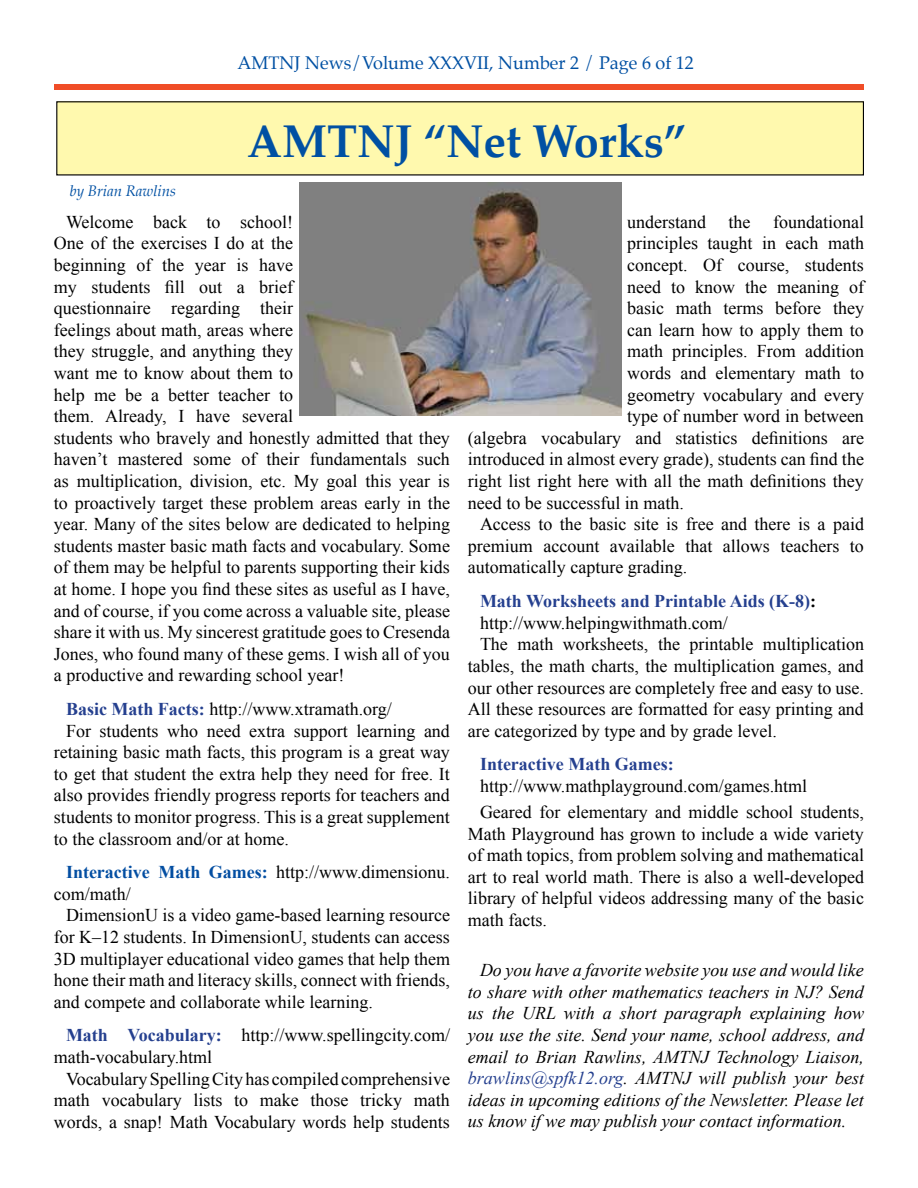
<style>
.page{position:relative;width:918px;height:1188px;background:#fff}
.page>*{position:absolute;margin:0;border:0;box-sizing:border-box;transform-origin:0 0}
.t1{font:700 45.9px "Palatino";color:#0050a3}
.t2{font:18px/21.6px "Times New Roman";color:#000}
.t3{font:italic 18px/21.6px "Times New Roman";color:#000;text-align:justify}
.t4{font:700 18px "Times New Roman";color:#25408f}
.t5{font:18px "Palatino";color:#0050a3}
.t6{font:italic 15px "Palatino";color:#0050a3}
.s1{font-weight:700;color:#25408f}
.s2{font-weight:700;color:#034ea2}
.s3{color:#000}
.s4{color:#25408f}
</style>
<div class="page">
<div style="left:54px;top:84px;width:810px;height:6px;background:#f04d27"></div>
<div style="left:57px;top:102px;width:806px;height:73px;background:#fff9ae"></div>
<img style="left:299px;top:182px;width:322px;height:233px">
<p class="t5" style="left:238px;top:48px;width:458px">AMTNJ News/Volume XXXVII, Number 2 / Page 6 of 12</p>
<p class="t6" style="left:70px;top:179px;width:108px">by Brian Rawlins</p>
<h1 class="t1" style="left:247px;top:102px;width:441px">AMTNJ “Net Works”</h1>
<p class="t2" style="left:54px;top:211px;width:398px;text-indent:12px">Welcome back to school!<br>One of the exercises I do at the<br>beginning of the year is have<br>my students fill out a brief<br>questionnaire regarding their<br>feelings about math, areas where<br>they struggle, and anything they<br>want me to know about them to<br>help me be a better teacher to<br>them. Already, I have several<br>students who bravely and honestly admitted that they haven’t mastered some of their fundamentals such as multiplication, division, etc. My goal this year is to proactively target these problem areas early in the year. Many of the sites below are dedicated to helping students master basic math facts and vocabulary. Some of them may be helpful to parents supporting their kids at home. I hope you find these sites as useful as I have, and of course, if you come across a valuable site, please share it with us. My sincerest gratitude goes to Cresenda Jones, who found many of these gems. I wish all of you a productive and rewarding school year!</p>
<p class="t2" style="left:66px;top:698px;width:327px"><span class="s1">Basic Math Facts:</span> http://www.xtramath.org/</p>
<p class="t2" style="left:66px;top:720px;width:385px">For students who need extra support learning and</p>
<p class="t2" style="left:54px;top:741px;width:398px">retaining basic math facts, this program is a great way</p>
<p class="t2" style="left:54px;top:763px;width:397px">to get that student the extra help they need for free. It</p>
<p class="t2" style="left:54px;top:784px;width:398px">also provides friendly progress reports for teachers and</p>
<p class="t2" style="left:54px;top:806px;width:397px">students to monitor progress. This is a great supplement</p>
<p class="t2" style="left:54px;top:828px;width:236px">to the classroom and/or at home.</p>
<p class="t2" style="left:54px;top:861px;width:398px;text-indent:12px"><span class="s2">Interactive Math Games:</span> http://www.dimensionu. com/math/</p>
<p class="t2" style="left:54px;top:904px;width:398px;text-align:justify;text-indent:12px">DimensionU is a video game-based learning resource for K–12 students. In DimensionU, students can access 3D multiplayer educational video games that help them hone their math and literacy skills, connect with friends, and compete and collaborate while learning.</p>
<p class="t2" style="left:54px;top:1024px;width:398px;text-indent:12px"><span class="s1">Math Vocabulary:</span> http://www.spellingcity.com/ math-vocabulary.html</p>
<p class="t2" style="left:54px;top:1068px;width:397px;text-align:justify;text-indent:12px">Vocabulary Spelling City has compiled comprehensive math vocabulary lists to make those tricky math words, a snap! Math Vocabulary words help students</p>
<p class="t2" style="left:627px;top:211px;width:238px">understand the foundational</p>
<p class="t2" style="left:627px;top:232px;width:238px">principles taught in each math</p>
<p class="t2" style="left:627px;top:254px;width:238px">concept. Of course, students</p>
<p class="t2" style="left:627px;top:276px;width:238px">need to know the meaning of</p>
<p class="t2" style="left:627px;top:297px;width:238px">basic math terms before they</p>
<p class="t2" style="left:627px;top:319px;width:238px">can learn how to apply them to</p>
<p class="t2" style="left:627px;top:340px;width:238px">math principles. From addition</p>
<p class="t2" style="left:627px;top:362px;width:238px">words and elementary math to</p>
<p class="t2" style="left:627px;top:384px;width:238px">geometry vocabulary and every</p>
<p class="t2" style="left:627px;top:405px;width:238px">type of number word in between</p>
<p class="t2" style="left:468px;top:427px;width:397px">(algebra vocabulary and statistics definitions are</p>
<p class="t2" style="left:468px;top:448px;width:397px">introduced in almost every grade), students can find the</p>
<p class="t2" style="left:468px;top:470px;width:397px">right list right here with all the math definitions they</p>
<p class="t2" style="left:468px;top:492px;width:217px">need to be successful in math.</p>
<p class="t2" style="left:480px;top:513px;width:386px">Access to the basic site is free and there is a paid</p>
<p class="t2" style="left:468px;top:535px;width:397px">premium account available that allows teachers to</p>
<p class="t2" style="left:468px;top:556px;width:221px">automatically capture grading.</p>
<p class="t4" style="left:480px;top:589px;width:338px">Math Worksheets and Printable Aids (K-8)<span class="s3">:</span></p>
<p class="t2" style="left:480px;top:612px;width:249px">http://www.helpingwithmath.com/</p>
<p class="t2" style="left:480px;top:633px;width:386px">The math worksheets, the printable multiplication</p>
<p class="t2" style="left:468px;top:655px;width:397px">tables, the math charts, the multiplication games, and</p>
<p class="t2" style="left:468px;top:676px;width:397px">our other resources are completely free and easy to use.</p>
<p class="t2" style="left:468px;top:698px;width:398px">All these resources are formatted for easy printing and</p>
<p class="t2" style="left:468px;top:720px;width:310px">are categorized by type and by grade level.</p>
<p class="t4" style="left:480px;top:752px;width:195px">Interactive Math Games:</p>
<p class="t2" style="left:480px;top:773px;width:385px;line-height:26.1px">http://www.mathplayground.com/games.html<br>Geared for elementary and middle school students,</p>
<p class="t2" style="left:468px;top:823px;width:398px;text-align:justify">Math Playground has grown to include a wide variety of math topics, from problem solving and mathematical art to real world math. There is also a well-developed library of helpful videos addressing many of the basic math facts.</p>
<p class="t3" style="left:468px;top:959px;width:398px;text-indent:12px">Do you have a favorite website you use and would like to share with other mathematics teachers in NJ? Send us the URL with a short paragraph explaining how you use the site. Send your name, school address, and email to Brian Rawlins, AMTNJ Technology Liaison, <span class="s4">brawlins@spfk12.org</span>. AMTNJ will publish your best ideas in upcoming editions of the Newsletter. Please let us know if we may publish your contact information.</p>
</div>
